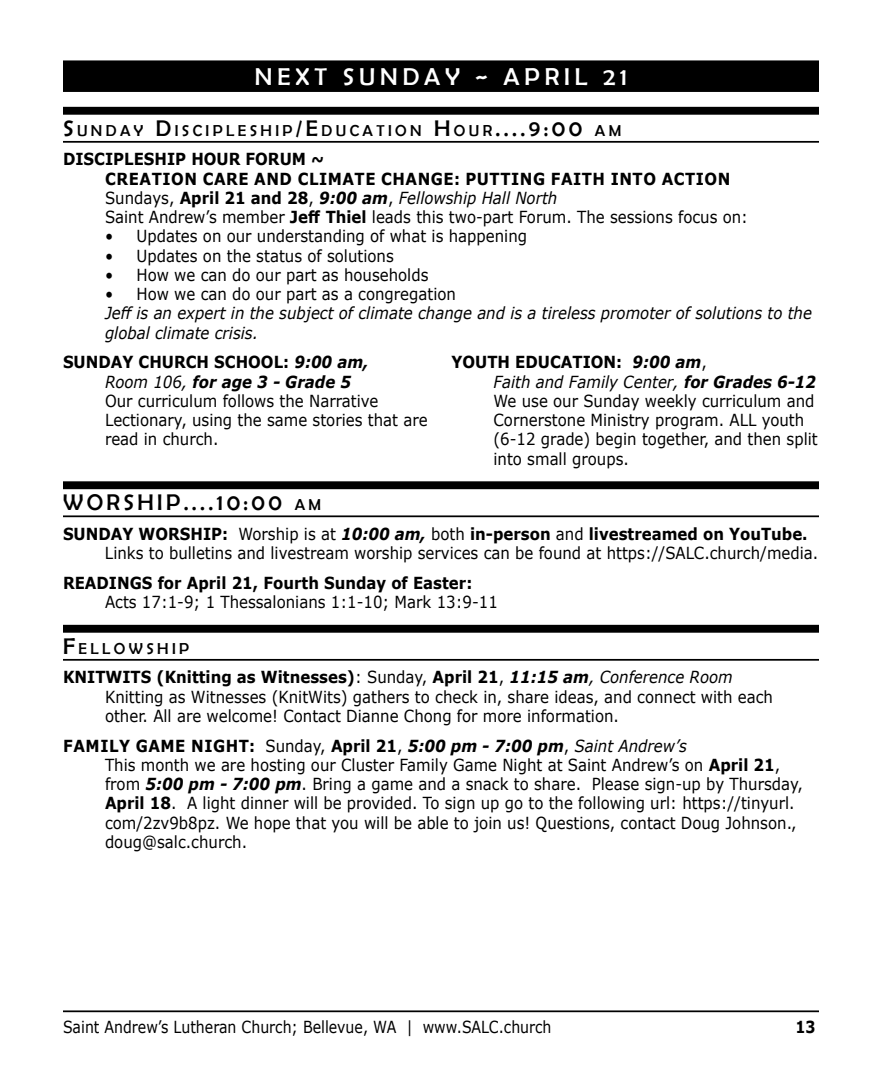
<style>
.page{position:relative;width:882px;height:1071px;background:#fff}
.page>*{position:absolute;margin:0;border:0;box-sizing:border-box;transform-origin:0 0}
.t1{font:24.5px "Berlin Sans FB";letter-spacing:.2em;color:#fff}
.t2{font:22.75px "Berlin Sans FB";color:#000}
.t3{font:16.62px/19.2px "Verdana";color:#000;scale:.9 1}
.t4{font:700 16.62px/19.2px "Verdana";letter-spacing:.035em;color:#000;scale:.9 1}
.t5{font:italic 16.62px/19.2px "Verdana";color:#000;scale:.9 1}
.t6{font:16.62px "Verdana";color:#000;scale:.85 1}
.t7{font:700 16.62px "Verdana";color:#000;scale:.9 1}
.t8{font:700 16.62px "Verdana";color:#000;scale:.85 1}
.t9{font:15.92px "Berlin Sans FB";letter-spacing:.215em;color:#000}
.s1{font-size:22.75px}
.s2{font-weight:400}
.s3{font-style:italic}
.s4{font-weight:400;font-style:italic}
.s5{font-weight:700}
.s6{font-weight:700;font-style:italic}
.s7{font-size:15.92px}
</style>
<div class="page">
<hr style="left:63px;top:1010px;width:756px;height:2px;background:#000">
<div style="left:63px;top:60px;width:756px;height:32px;background:#000"></div>
<div style="left:63px;top:107px;width:756px;height:8px;background:#000"></div>
<hr style="left:63px;top:141px;width:756px;height:2px;background:#000">
<div style="left:63px;top:481px;width:756px;height:8px;background:#000"></div>
<hr style="left:63px;top:515px;width:756px;height:2px;background:#000">
<div style="left:63px;top:625px;width:756px;height:8px;background:#000"></div>
<hr style="left:63px;top:659px;width:756px;height:2px;background:#000">
<h1 class="t1" style="left:255px;top:63px;width:374px">NEXT SUNDAY ~ APRIL 21</h1>
<p class="t9" style="left:63px;top:121px;width:560px"><span class="s1">S</span>UNDAY <span class="s1">D</span>ISCIPLESHIP<span class="s1">/E</span>DUCATION <span class="s1">H</span> OUR<span class="s1">....9:00</span> AM</p>
<p class="t4" style="left:105px;top:149px;width:716px;text-indent:-42px">DISCIPLESHIP HOUR FORUM ~<br>CREATION CARE AND CLIMATE CHANGE: PUTTING FAITH INTO ACTION <span class="s2">Sundays,</span> April 21 and 28<span class="s2">,</span> <span class="s3">9:00 am</span><span class="s2">,</span> <span class="s4">Fellowship Hall North<br></span><span class="s2">Saint Andrew’s member</span> Jeff Thiel <span class="s2">leads this two-part Forum. The sessions focus on:</span></p>
<p class="t3" style="left:105px;top:227px;width:471px">• Updates on our understanding of what is happening</p>
<p class="t3" style="left:105px;top:246px;width:322px">• Updates on the status of solutions</p>
<p class="t3" style="left:105px;top:265px;width:361px">• How we can do our part as households</p>
<p class="t3" style="left:105px;top:284px;width:392px">• How we can do our part as a congregation</p>
<p class="t5" style="left:105px;top:304px;width:787px">Jeff is an expert in the subject of climate change and is a tireless promoter of solutions to the global climate crisis.</p>
<p class="t3" style="left:105px;top:353px;width:360px;text-indent:-42px"><span class="s5">SUNDAY CHURCH SCHOOL:</span> <span class="s6">9:00 am,<br></span><span class="s3">Room 106,</span> <span class="s6">for age 3 - Grade 5<br></span>Our curriculum follows the Narrative<br>Lectionary, using the same stories that are read in church.</p>
<p class="t3" style="left:494px;top:353px;width:362px;text-indent:-42px"><span class="s5">YOUTH EDUCATION:</span> <span class="s6">9:00 am</span>,<br><span class="s3">Faith and Family Center,</span> <span class="s6">for Grades 6-12<br></span>We use our Sunday weekly curriculum and Cornerstone Ministry program. ALL youth (6-12 grade) begin together, and then split into small groups.</p>
<h2 class="t2" style="left:63px;top:490px;width:20px">WOR</h2>
<h2 class="t2" style="left:124px;top:490px;width:29px">SHIP</h2>
<h2 class="t2" style="left:184px;top:490px;width:139px">....10:00 <span class="s7">AM</span></h2>
<p class="t3" style="left:105px;top:524px;width:794px;text-indent:-42px"><span class="s5">SUNDAY WORSHIP:</span> Worship is at <span class="s6">10:00 am,</span> both <span class="s5">in-person</span> and <span class="s5">livestreamed on YouTube.<br></span>Links to bulletins and livestream worship services can be found at https://SALC.church/media.</p>
<p class="t7" style="left:63px;top:571px;width:456px">READINGS for April 21, Fourth Sunday of Easter:</p>
<p class="t3" style="left:105px;top:592px;width:438px">Acts 17:1-9; 1 Thessalonians 1:1-10; Mark 13:9-11</p>
<p class="t9" style="left:63px;top:639px;width:128px"><span class="s1">F</span>ELLOWSHIP</p>
<p class="t3" style="left:105px;top:668px;width:744px;text-indent:-42px"><span class="s5">KNITWITS (Knitting as Witnesses)</span>: Sunday, <span class="s5">April 21</span>, <span class="s6">11:15 am</span><span class="s3">, Conference Room<br></span>Knitting as Witnesses (KnitWits) gathers to check in, share ideas, and connect with each other. All are welcome! Contact Dianne Chong for more information.</p>
<p class="t3" style="left:105px;top:736px;width:777px;text-indent:-42px"><span class="s5">FAMILY GAME NIGHT:</span> Sunday, <span class="s5">April 21</span>, <span class="s6">5:00 pm - 7:00 pm</span>, <span class="s3">Saint Andrew’s<br></span>This month we are hosting our Cluster Family Game Night at Saint Andrew’s on <span class="s5">April 21</span>, from <span class="s6">5:00 pm - 7:00 pm</span>. Bring a game and a snack to share. Please sign-up by Thursday, <span class="s5">April 18</span>. A light dinner will be provided. To sign up go to the following url: https://tinyurl. com/2zv9b8pz. We hope that you will be able to join us! Questions, contact Doug Johnson., doug@salc.church.</p>
<p class="t6" style="left:63px;top:1016px;width:576px">Saint Andrew’s Lutheran Church; Bellevue, WA | www.SALC.church</p>
<p class="t8" style="left:795px;top:1015px;width:25px">13</p>
</div>
